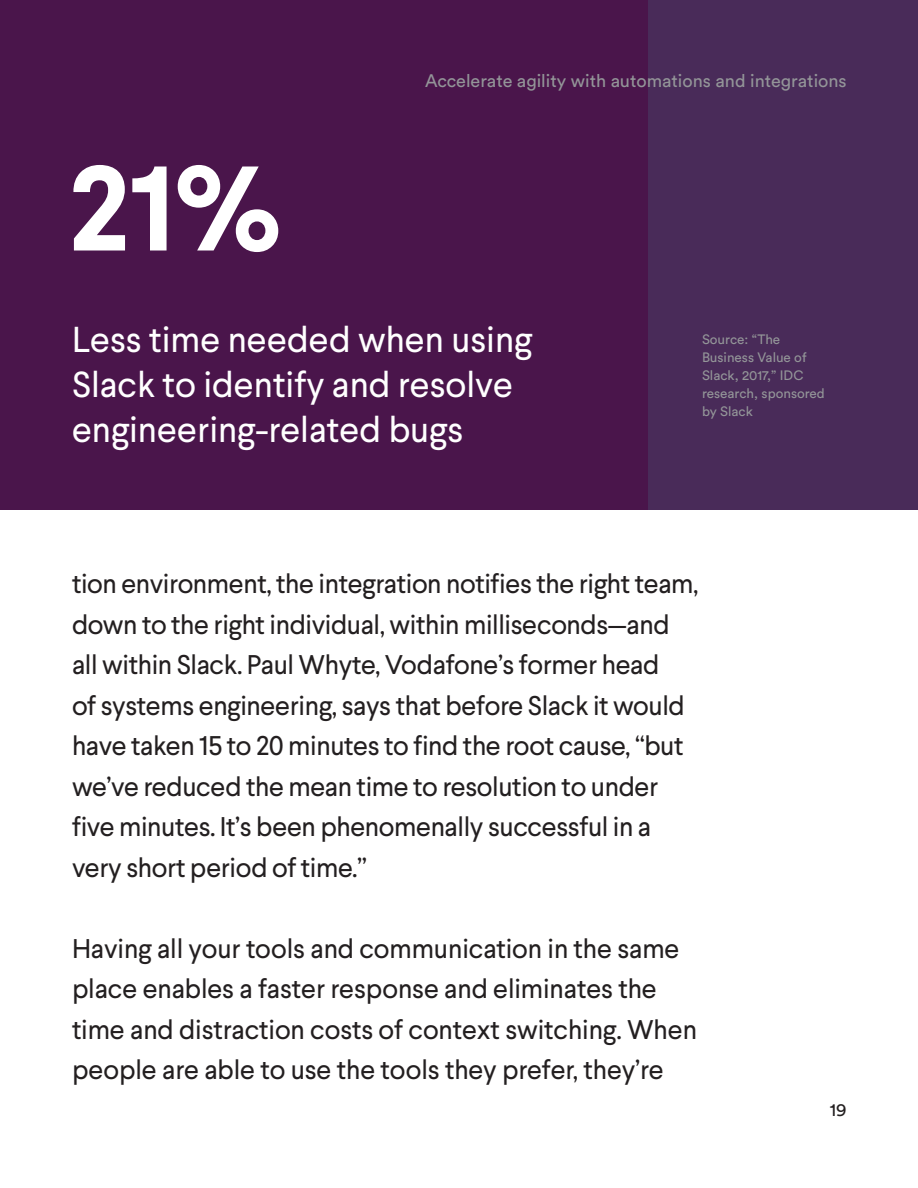
<style>
.page{position:relative;width:918px;height:1188px;background:#fff}
.page>*{position:absolute;margin:0;border:0;box-sizing:border-box;transform-origin:0 0}
.t1{font:700 120px "Larsseit";color:#fff}
.t2{font:36px/45px "Larsseit";color:#fff}
.t3{font:27px/40.5px "Larsseit";letter-spacing:-.015em;color:#231f20}
.t4{font:18px "Circular Pro";color:#939598}
.t5{font:18px "Circular Pro";color:#231f20}
.t6{font:13.5px/18px "Circular Pro";color:#939598}
</style>
<div class="page">
<div style="left:0;top:0;width:918px;height:509px;background:#4a154b"></div>
<div style="left:648px;top:0;width:270px;height:509px;background:#492b59"></div>
<p class="t1" style="left:69px;top:131px;width:214px">21%</p>
<p class="t4" style="left:425px;top:68px;width:423px">Accelerate agility with automations and integrations</p>
<p class="t2" style="left:72px;top:317px;width:462px">Less time needed when using<br>Slack to identify and resolve</p>
<p class="t2" style="left:72px;top:407px;width:393px">engineering-related bugs</p>
<p class="t6" style="left:702px;top:330px;width:124px">Source: “The<br>Business Value of<br>Slack, 2017,” IDC research, sponsored by Slack</p>
<p class="t3" style="left:72px;top:563px;width:628px">tion environment, the integration notifies the right team, down to the right individual, within milliseconds—and all within Slack. Paul Whyte, Vodafone’s former head<br>of systems engineering, says that before Slack it would have taken 15 to 20 minutes to find the root cause, “but we’ve reduced the mean time to resolution to under five minutes. It’s been phenomenally successful in a very short period of time.”</p>
<p class="t3" style="left:72px;top:928px;width:627px">Having all your tools and communication in the same place enables a faster response and eliminates the time and distraction costs of context switching. When people are able to use the tools they prefer, they’re</p>
<p class="t5" style="left:830px;top:1098px;width:18px">19</p>
</div>
